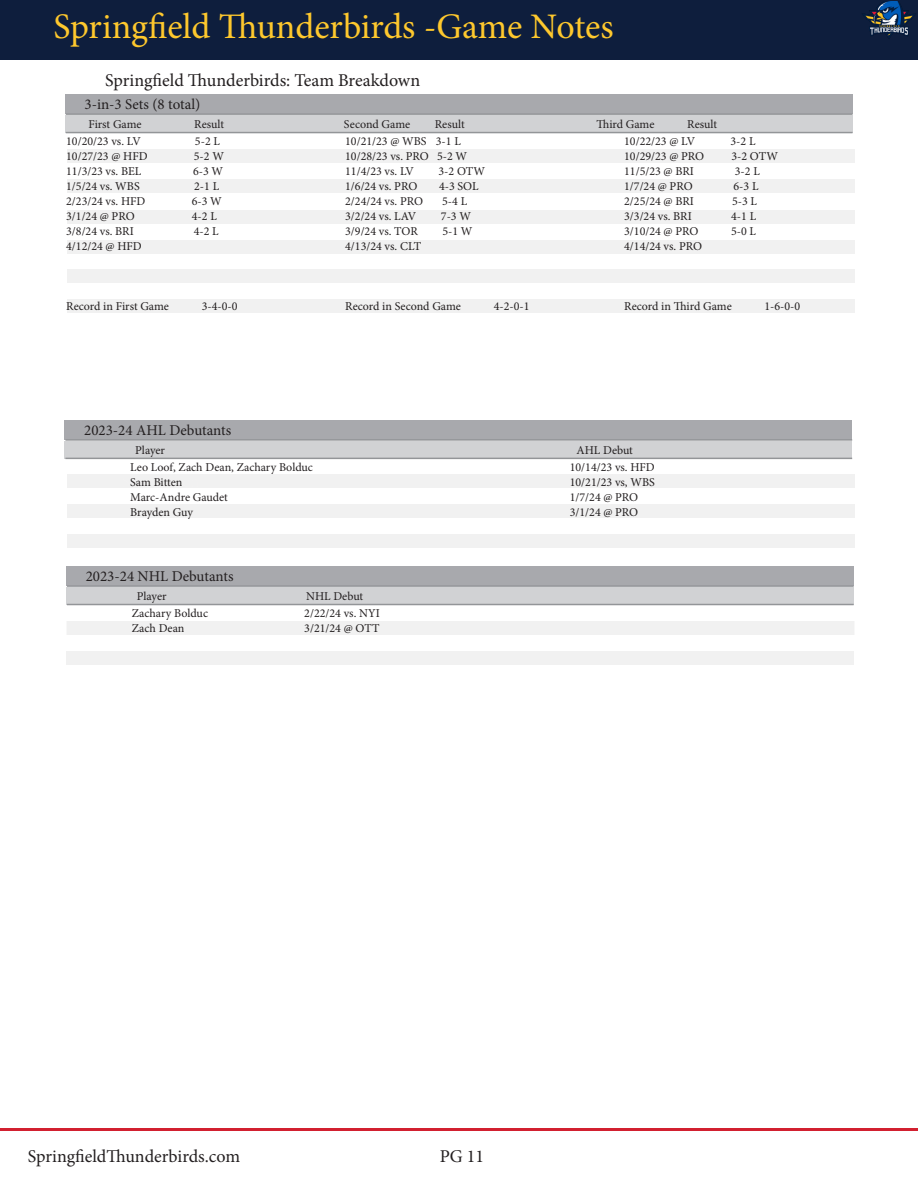
<style>
.page{position:relative;width:918px;height:1188px;background:#fff}
.page>*{position:absolute;margin:0;border:0;box-sizing:border-box;transform-origin:0 0}
.t1{font:36px "Minion Pro";letter-spacing:-.005em;color:#fec82d}
.t2{font:18px "Minion Pro";color:#231f20}
.t3{font:15px "Minion Pro";color:#231f20}
.t4{font:12px "Minion Pro";color:#231f20}
</style>
<div class="page">
<div style="left:0;top:0;width:918px;height:59px;background:#0e1e3d"></div>
<hr style="left:0;top:1128px;width:918px;height:3px;background:#d22030">
<img style="left:863px;top:1px;width:52px;height:37px">
<div style="left:65px;top:115px;width:788px;height:18px;background:#d1d2d4"></div>
<hr style="left:66px;top:132px;width:787px;height:1px;background:#939598">
<div style="left:65px;top:94px;width:788px;height:20px;background:#a8a9ad"></div>
<hr style="left:66px;top:113px;width:787px;height:2px;background:#939598">
<div style="left:65px;top:441px;width:787px;height:17px;background:#d1d2d4"></div>
<hr style="left:65px;top:458px;width:787px;height:1px;background:#939598">
<div style="left:65px;top:420px;width:787px;height:20px;background:#a8a9ad"></div>
<hr style="left:65px;top:439px;width:787px;height:2px;background:#939598">
<div style="left:66px;top:587px;width:788px;height:18px;background:#d1d2d4"></div>
<hr style="left:67px;top:604px;width:787px;height:1px;background:#939598">
<div style="left:66px;top:566px;width:787px;height:20px;background:#a8a9ad"></div>
<hr style="left:67px;top:585px;width:787px;height:2px;background:#939598">
<div style="left:68px;top:149px;width:787px;height:14px;background:#f1f1f1"></div>
<div style="left:68px;top:179px;width:787px;height:14px;background:#f1f1f1"></div>
<div style="left:68px;top:210px;width:787px;height:14px;background:#f1f1f1"></div>
<div style="left:68px;top:240px;width:787px;height:14px;background:#f1f1f1"></div>
<div style="left:68px;top:269px;width:787px;height:14px;background:#f1f1f1"></div>
<div style="left:68px;top:299px;width:787px;height:14px;background:#f1f1f1"></div>
<div style="left:68px;top:474px;width:787px;height:14px;background:#f1f1f1"></div>
<div style="left:68px;top:504px;width:787px;height:14px;background:#f1f1f1"></div>
<div style="left:66px;top:621px;width:788px;height:14px;background:#f1f1f1"></div>
<div style="left:66px;top:651px;width:788px;height:14px;background:#f1f1f1"></div>
<div style="left:68px;top:534px;width:787px;height:14px;background:#f1f1f1"></div>
<p class="t1" style="left:53px;top:2px;width:562px">Springfield Thunderbirds -Game Notes</p>
<p class="t2" style="left:105px;top:68px;width:316px">Springfield Thunderbirds: Team Breakdown</p>
<p class="t3" style="left:85px;top:95px;width:117px">3-in-3 Sets (8 total)</p>
<p class="t4" style="left:88px;top:116px;width:55px">First Game</p>
<p class="t4" style="left:194px;top:116px;width:31px">Result</p>
<p class="t4" style="left:344px;top:116px;width:68px">Second Game</p>
<p class="t4" style="left:435px;top:116px;width:31px">Result</p>
<p class="t4" style="left:596px;top:116px;width:60px">Third Game</p>
<p class="t4" style="left:687px;top:116px;width:31px">Result</p>
<p class="t4" style="left:66px;top:133px;width:76px">10/20/23 vs. LV</p>
<p class="t4" style="left:195px;top:133px;width:26px">5-2 L</p>
<p class="t4" style="left:66px;top:148px;width:83px">10/27/23 @ HFD</p>
<p class="t4" style="left:194px;top:148px;width:32px">5-2 W</p>
<p class="t4" style="left:66px;top:163px;width:77px">11/3/23 vs. BEL</p>
<p class="t4" style="left:193px;top:163px;width:32px">6-3 W</p>
<p class="t4" style="left:66px;top:178px;width:75px">1/5/24 vs. WBS</p>
<p class="t4" style="left:194px;top:178px;width:26px">2-1 L</p>
<p class="t4" style="left:66px;top:193px;width:81px">2/23/24 vs. HFD</p>
<p class="t4" style="left:192px;top:193px;width:32px">6-3 W</p>
<p class="t4" style="left:66px;top:208px;width:70px">3/1/24 @ PRO</p>
<p class="t4" style="left:192px;top:208px;width:26px">4-2 L</p>
<p class="t4" style="left:66px;top:223px;width:69px">3/8/24 vs. BRI</p>
<p class="t4" style="left:194px;top:223px;width:26px">4-2 L</p>
<p class="t4" style="left:66px;top:238px;width:77px">4/12/24 @ HFD</p>
<p class="t4" style="left:66px;top:298px;width:104px">Record in First Game</p>
<p class="t4" style="left:202px;top:298px;width:37px">3-4-0-0</p>
<p class="t3" style="left:84px;top:420px;width:149px">2023-24 AHL Debutants</p>
<p class="t4" style="left:345px;top:133px;width:117px">10/21/23 @ WBS 3-1 L</p>
<p class="t4" style="left:345px;top:148px;width:124px">10/28/23 vs. PRO 5-2 W</p>
<p class="t4" style="left:345px;top:163px;width:70px">11/4/23 vs. LV</p>
<p class="t4" style="left:439px;top:163px;width:48px">3-2 OTW</p>
<p class="t4" style="left:345px;top:178px;width:74px">1/6/24 vs. PRO</p>
<p class="t4" style="left:439px;top:178px;width:41px">4-3 SOL</p>
<p class="t4" style="left:345px;top:193px;width:79px">2/24/24 vs. PRO</p>
<p class="t4" style="left:442px;top:193px;width:26px">5-4 L</p>
<p class="t4" style="left:345px;top:208px;width:73px">3/2/24 vs. LAV</p>
<p class="t4" style="left:441px;top:208px;width:32px">7-3 W</p>
<p class="t4" style="left:345px;top:223px;width:74px">3/9/24 vs. TOR</p>
<p class="t4" style="left:442px;top:223px;width:32px">5-1 W</p>
<p class="t4" style="left:345px;top:238px;width:77px">4/13/24 vs. CLT</p>
<p class="t4" style="left:345px;top:298px;width:117px">Record in Second Game</p>
<p class="t4" style="left:494px;top:298px;width:37px">4-2-0-1</p>
<p class="t4" style="left:624px;top:133px;width:72px">10/22/23 @ LV</p>
<p class="t4" style="left:731px;top:133px;width:26px">3-2 L</p>
<p class="t4" style="left:624px;top:148px;width:82px">10/29/23 @ PRO</p>
<p class="t4" style="left:731px;top:148px;width:48px">3-2 OTW</p>
<p class="t4" style="left:624px;top:163px;width:71px">11/5/23 @ BRI</p>
<p class="t4" style="left:735px;top:163px;width:26px">3-2 L</p>
<p class="t4" style="left:624px;top:178px;width:70px">1/7/24 @ PRO</p>
<p class="t4" style="left:734px;top:178px;width:26px">6-3 L</p>
<p class="t4" style="left:624px;top:193px;width:71px">2/25/24 @ BRI</p>
<p class="t4" style="left:732px;top:193px;width:26px">5-3 L</p>
<p class="t4" style="left:624px;top:208px;width:69px">3/3/24 vs. BRI</p>
<p class="t4" style="left:731px;top:208px;width:26px">4-1 L</p>
<p class="t4" style="left:624px;top:223px;width:76px">3/10/24 @ PRO</p>
<p class="t4" style="left:731px;top:223px;width:26px">5-0 L</p>
<p class="t4" style="left:624px;top:238px;width:79px">4/14/24 vs. PRO</p>
<p class="t4" style="left:624px;top:298px;width:109px">Record in Third Game</p>
<p class="t4" style="left:764px;top:298px;width:37px">1-6-0-0</p>
<p class="t4" style="left:135px;top:442px;width:31px">Player</p>
<p class="t4" style="left:576px;top:442px;width:58px">AHL Debut</p>
<p class="t4" style="left:130px;top:459px;width:184px">Leo Loof, Zach Dean, Zachary Bolduc</p>
<p class="t4" style="left:570px;top:459px;width:87px">10/14/23 vs. HFD</p>
<p class="t4" style="left:130px;top:474px;width:54px">Sam Bitten</p>
<p class="t4" style="left:570px;top:474px;width:87px">10/21/23 vs, WBS</p>
<p class="t4" style="left:130px;top:489px;width:99px">Marc-Andre Gaudet</p>
<p class="t4" style="left:570px;top:489px;width:70px">1/7/24 @ PRO</p>
<p class="t4" style="left:130px;top:504px;width:64px">Brayden Guy</p>
<p class="t4" style="left:570px;top:504px;width:70px">3/1/24 @ PRO</p>
<h2 class="t2" style="left:122px;top:469px;width:80px">Sam Bitten</h2>
<p class="t3" style="left:86px;top:566px;width:149px">2023-24 NHL Debutants</p>
<p class="t4" style="left:137px;top:588px;width:31px">Player</p>
<p class="t4" style="left:306px;top:588px;width:59px">NHL Debut</p>
<p class="t4" style="left:132px;top:605px;width:78px">Zachary Bolduc</p>
<p class="t4" style="left:304px;top:605px;width:77px">2/22/24 vs. NYI</p>
<p class="t4" style="left:132px;top:620px;width:54px">Zach Dean</p>
<p class="t4" style="left:304px;top:620px;width:77px">3/21/24 @ OTT</p>
<p class="t2" style="left:28px;top:1144px;width:214px">SpringfieldThunderbirds.com</p>
<p class="t2" style="left:440px;top:1144px;width:46px">PG 11</p>
</div>
